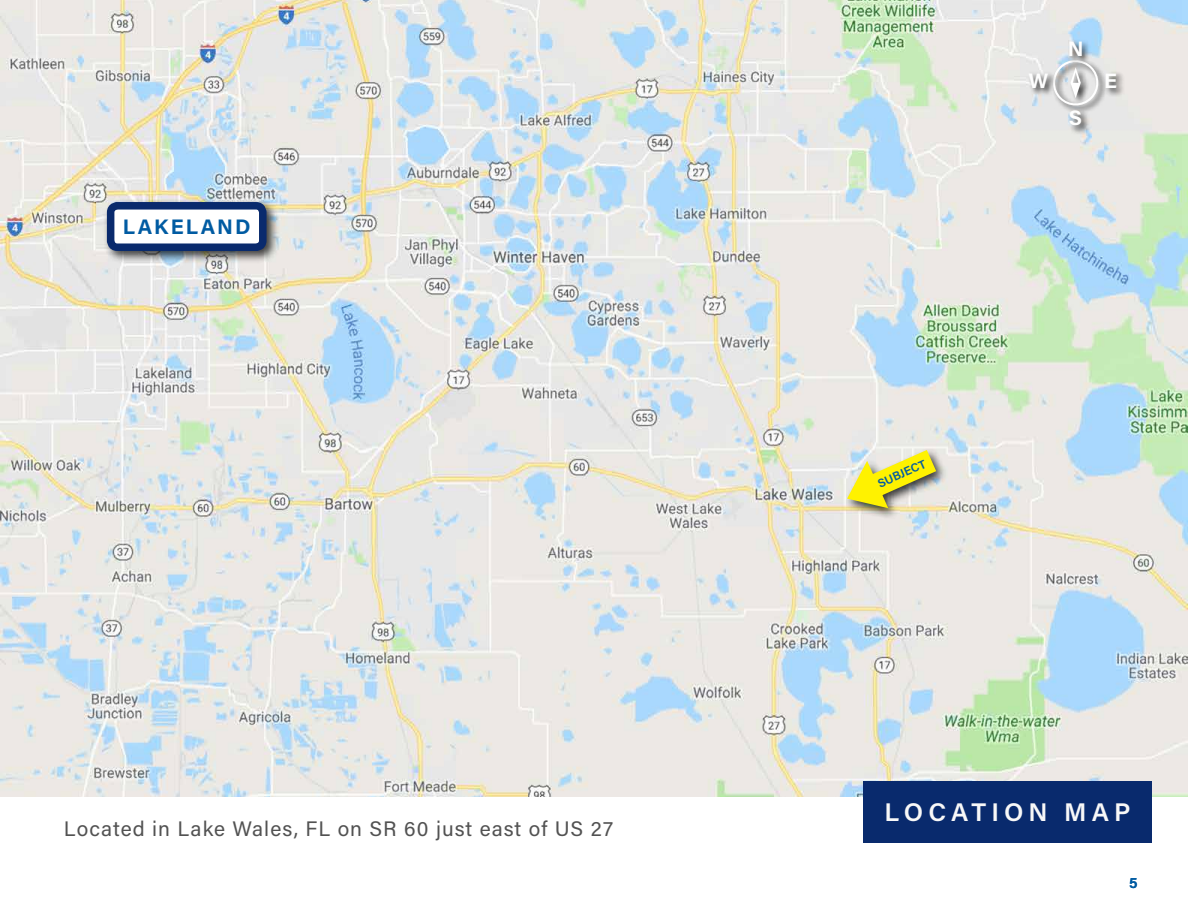
<style>
.page{position:relative;width:1188px;height:918px;background:#fff}
.page>*{position:absolute;margin:0;border:0;box-sizing:border-box;transform-origin:0 0}
.t1{font:600 25.5px "Acumin Pro";letter-spacing:.2em;color:#f8f8f8}
.t2{font:21px "Acumin Pro";letter-spacing:.05em;color:#525252}
.t3{font:700 21px "Acumin Pro";letter-spacing:.1em;color:#005ba2}
.t4{font:700 21px "Acumin Pro";color:#fefefe}
.t5{font:600 15px "Acumin Pro";color:#005ba2}
.t6{font:600 12px "Acumin Pro";color:#005ba2}
</style>
<div class="page">
<img style="left:0;top:0;width:1188px;height:796px">
<div style="left:103px;top:198px;width:177px;height:66px;background:#000;opacity:.75"></div>
<div style="left:111px;top:206px;width:152px;height:41px;background:#fff;border-radius:7px"></div>
<div style="left:107px;top:202px;width:160px;height:49px;border:8px solid #092a6d;border-radius:7px"></div>
<div style="left:844px;top:447px;width:104px;height:73px;background:#000;opacity:.75"></div>
<img style="left:844px;top:448px;width:95px;height:63px">
<div style="left:863px;top:781px;width:289px;height:61px;background:#092a6d"></div>
<div style="left:1051px;top:58px;width:56px;height:56px;background:#000;opacity:.75"></div>
<svg style="left:1051px;top:58px;width:50px;height:50px;background:#d0d2d3"></svg>
<div style="left:1068px;top:39px;width:23px;height:26px;background:#000;opacity:.75"></div>
<div style="left:1068px;top:109px;width:22px;height:25px;background:#000;opacity:.75"></div>
<div style="left:1105px;top:71px;width:21px;height:27px;background:#000;opacity:.75"></div>
<div style="left:1027px;top:72px;width:30px;height:25px;background:#000;opacity:.75"></div>
<p class="t3" style="left:123px;top:212px;width:129px">LAKELAND</p>
<p class="t2" style="left:64px;top:814px;width:551px">Located in Lake Wales, FL on SR 60 just east of US 27</p>
<p class="t4" style="left:1068px;top:33px;width:17px">N</p>
<p class="t4" style="left:1029px;top:66px;width:21px">W</p>
<p class="t4" style="left:1104px;top:66px;width:14px">E</p>
<p class="t6" style="left:875px;top:476px;width:53px;rotate:-24deg">SUBJECT</p>
<p class="t4" style="left:1069px;top:103px;width:15px">S</p>
<p class="t1" style="left:885px;top:794px;width:247px">LOCATION MAP</p>
<p class="t5" style="left:1129px;top:872px;width:10px">5</p>
</div>
